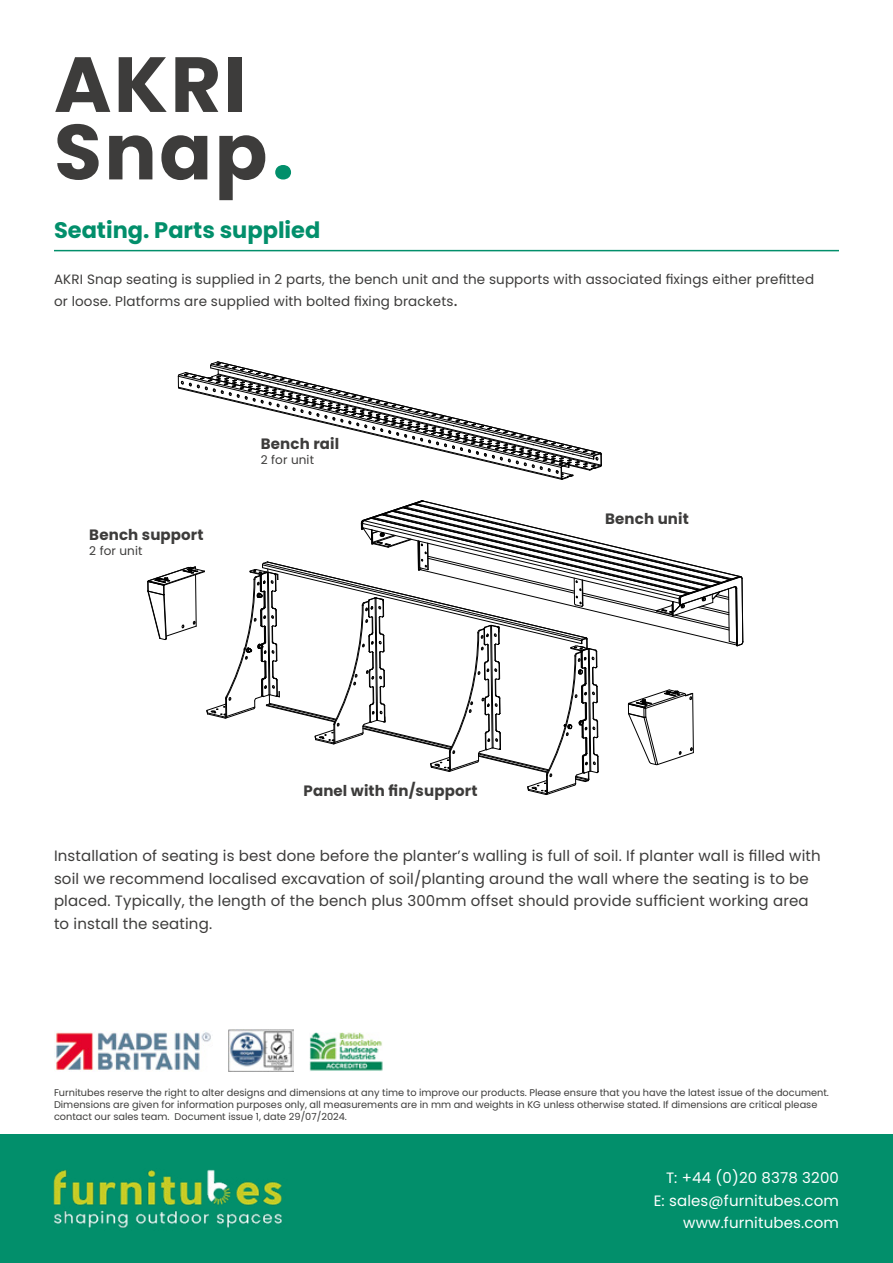
<style>
.page{position:relative;width:893px;height:1263px;background:#fff}
.page>*{position:absolute;margin:0;border:0;box-sizing:border-box;transform-origin:0 0}
.t1{font:700 78px/67.5px "Poppins";letter-spacing:.03em;color:#3d3c3b}
.t2{font:700 22.5px "Poppins";color:#028f6b}
.t3{font:15px/22.5px "Poppins";letter-spacing:.01em;color:#3d3c3b}
.t4{font:15px/22.5px "Poppins";letter-spacing:.01em;color:#fff;text-align:right}
.t5{font:700 15px "Poppins";letter-spacing:.01em;color:#3d3c3b}
.t6{font:13.5px/22.5px "Poppins";letter-spacing:.01em;color:#3d3c3b}
.t7{font:12px "Poppins";letter-spacing:.01em;color:#3d3c3b}
.t8{font:9.75px/11.7px "Poppins";color:#3d3c3b}
.s1{color:#028f6b}
.s2{font-size:18px}
</style>
<div class="page">
<div style="left:0;top:1134px;width:893px;height:129px;background:#028f6b"></div>
<img style="left:53px;top:1169px;width:229px;height:59px">
<svg style="left:147px;top:500px;width:596px;height:295px"></svg>
<svg style="left:178px;top:361px;width:424px;height:119px"></svg>
<img style="left:56px;top:1032px;width:155px;height:39px">
<img style="left:228px;top:1029px;width:65px;height:42px">
<img style="left:309px;top:1032px;width:74px;height:39px">
<hr style="left:54px;top:250px;width:785px;height:1px;background:#028f6b">
<h1 class="t1" style="left:54px;top:51px;width:242px">AKRI<br>Snap<span class="s1">.</span></h1>
<h2 class="t2" style="left:54px;top:217px;width:268px">Seating. Parts supplied</h2>
<h3 class="t6" style="left:54px;top:268px;width:762px">AKRI Snap seating is supplied in 2 parts, the bench unit and the supports with associated fixings either prefitted or loose. Platforms are supplied with bolted fixing brackets<span class="s2">.</span></h3>
<h3 class="t5" style="left:89px;top:526px;width:116px">Bench support</h3>
<p class="t7" style="left:89px;top:543px;width:55px">2 for unit</p>
<h3 class="t5" style="left:261px;top:435px;width:80px">Bench rail</h3>
<p class="t7" style="left:261px;top:453px;width:55px">2 for unit</p>
<h3 class="t5" style="left:303px;top:782px;width:175px">Panel with fin/support</h3>
<h3 class="t5" style="left:605px;top:510px;width:85px">Bench unit</h3>
<p class="t3" style="left:54px;top:845px;width:768px">Installation of seating is best done before the planter’s walling is full of soil. If planter wall is filled with soil we recommend localised excavation of soil/planting around the wall where the seating is to be placed. Typically, the length of the bench plus 300mm offset should provide sufficient working area to install the seating.</p>
<p class="t8" style="left:54px;top:1087px;width:776px">Furnitubes reserve the right to alter designs and dimensions at any time to improve our products. Please ensure that you have the latest issue of the document.<br>Dimensions are given for information purposes only, all measurements are in mm and weights in KG unless otherwise stated. If dimensions are critical please contact our sales team. Document issue 1, date 29/07/2024.</p>
<h3 class="t4" style="left:654px;top:1167px;width:187px">T: +44 (0)20 8378 3200<br>E: sales@furnitubes.com www.furnitubes.com</h3>
</div>
